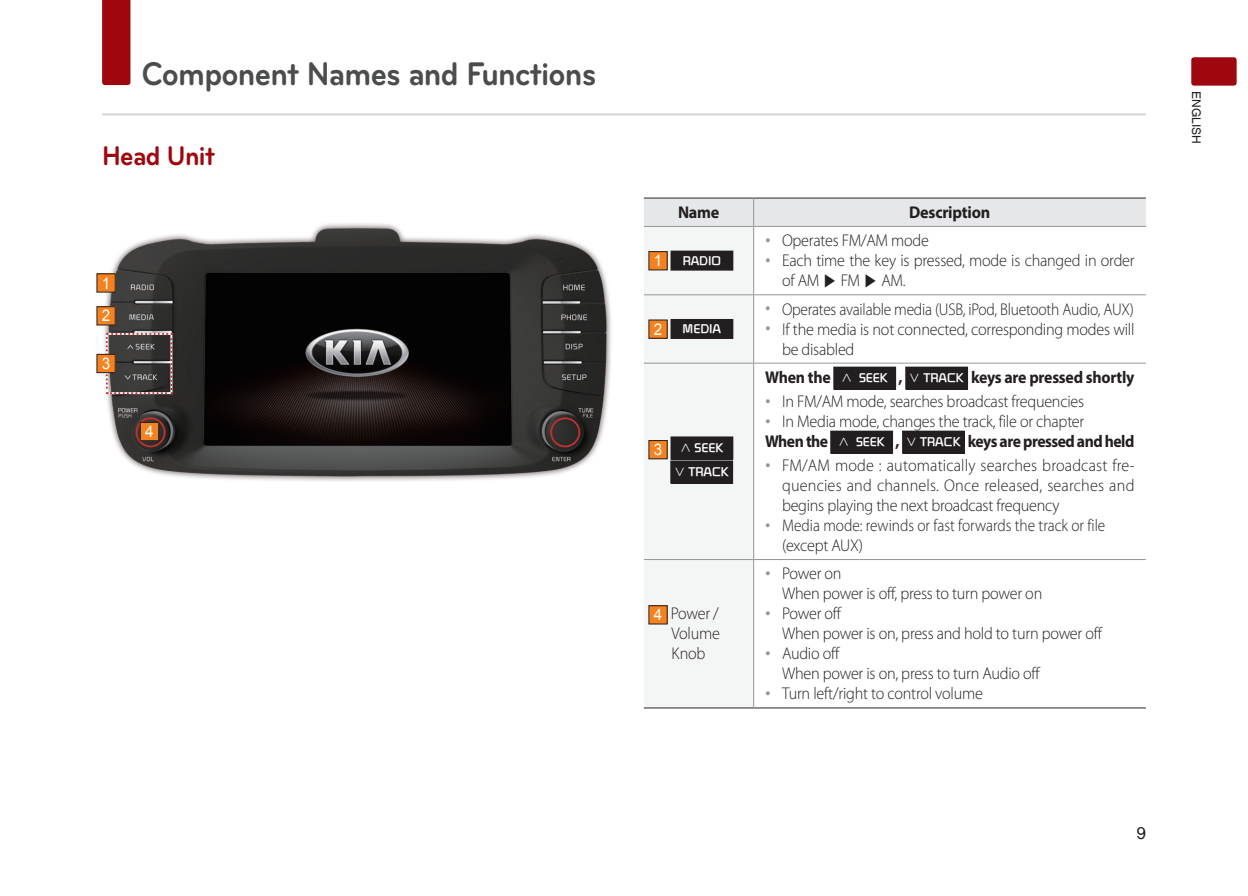
<style>
.page{position:relative;width:1248px;height:896px;background:#fff}
.page>*{position:absolute;margin:0;border:0;box-sizing:border-box;transform-origin:0 0}
.t1{font:700 34px "Bryant LG";letter-spacing:-.025em;color:#4b4c4d;scale:.93 1}
.중제목{font:700 28px "Bryant LG";letter-spacing:-.025em;color:#9d070d;scale:.93 1}
.표본문-영어_좌측{font:300 17px/20px "Myriad Pro";letter-spacing:-.015em;color:#231f20;scale:.95 1}
.표본문-영어_좌측-2{font:300 17px "Myriad Pro";letter-spacing:-.015em;color:#231f20;scale:.91 1}
.표본문-영어_좌측-3{font:300 17px "Myriad Pro";letter-spacing:-.015em;color:#231f20;scale:.9 1}
.표본문-영어_좌측_bold{font:700 17px "Myriad Pro";letter-spacing:-.03em;color:#231f20;scale:.93 1}
.표본문-영어_좌측_bold-2{font:700 17px "Myriad Pro";letter-spacing:-.03em;color:#231f20;scale:.92 1}
.표본문-영어가운데{font:700 17px "Myriad Pro";letter-spacing:-.015em;color:#231f20;scale:.95 1}
.표본문-영어{font:300 17px "Myriad Pro";letter-spacing:-.015em;color:#231f20;scale:.95 1}
.도안번호{font:16px "Arial";color:#fff;scale:.95 1}
.t2{font:16px "YDIYGO330";color:#231f20}
.t3{font:700 12px "Cube";color:#fff}
.t4{font:12px "Helvetica";color:#231f20}
.s1{font-family:"Gulim";font-weight:400;font-size:16px;color:#939598}
.s2{font-family:"Nanum Gothic";font-weight:400}
</style>
<div class="page">
<hr style="left:102px;top:113px;width:1043px;height:2px;background:#d1d2d4">
<div style="left:102px;top:0;width:28px;height:85px;background:#9d070d"></div>
<div style="left:1191px;top:57px;width:45px;height:29px;background:#9d070d;border-radius:3px"></div>
<img style="left:96px;top:223px;width:515px;height:258px">
<div style="left:644px;top:227px;width:109px;height:480px;background:#f4f5f5"></div>
<hr style="left:643px;top:197px;width:110px;height:2px;background:#6c6d70">
<hr style="left:753px;top:197px;width:392px;height:2px;background:#6c6d70">
<div style="left:643px;top:198px;width:502px;height:28px;background:#e6e7e9"></div>
<hr style="left:753px;top:226px;width:392px;height:1px;background:#939598">
<hr style="left:643px;top:294px;width:110px;height:1px;background:#939598">
<hr style="left:753px;top:294px;width:392px;height:1px;background:#939598">
<hr style="left:753px;top:295px;width:1px;height:68px;background:#939598">
<hr style="left:753px;top:363px;width:392px;height:1px;background:#939598">
<hr style="left:643px;top:559px;width:110px;height:1px;background:#939598">
<hr style="left:753px;top:559px;width:392px;height:1px;background:#939598">
<hr style="left:753px;top:560px;width:1px;height:147px;background:#939598">
<hr style="left:643px;top:226px;width:110px;height:1px;background:#939598">
<hr style="left:643px;top:363px;width:110px;height:1px;background:#939598">
<hr style="left:753px;top:363px;width:1px;height:196px;background:#939598">
<hr style="left:753px;top:227px;width:1px;height:67px;background:#939598">
<hr style="left:643px;top:707px;width:110px;height:1px;background:#6c6d70">
<hr style="left:753px;top:707px;width:392px;height:1px;background:#6c6d70">
<div style="left:648px;top:252px;width:19px;height:18px;background:#f58220"></div>
<div style="left:671px;top:251px;width:61px;height:19px;background:#231f20"></div>
<div style="left:670px;top:251px;width:63px;height:19px;border:1px solid #231f20"></div>
<div style="left:648px;top:320px;width:19px;height:18px;background:#f58220"></div>
<div style="left:671px;top:319px;width:61px;height:19px;background:#231f20"></div>
<div style="left:670px;top:319px;width:63px;height:20px;border:1px solid #231f20"></div>
<div style="left:648px;top:440px;width:19px;height:19px;background:#f58220"></div>
<div style="left:671px;top:437px;width:61px;height:22px;background:#231f20"></div>
<div style="left:670px;top:437px;width:63px;height:22px;border:1px solid #231f20"></div>
<div style="left:670px;top:461px;width:62px;height:22px;background:#231f20"></div>
<div style="left:833px;top:367px;width:62px;height:22px;background:#231f20"></div>
<div style="left:905px;top:367px;width:62px;height:22px;background:#231f20"></div>
<div style="left:830px;top:431px;width:62px;height:22px;background:#231f20"></div>
<div style="left:902px;top:431px;width:62px;height:22px;background:#231f20"></div>
<div style="left:648px;top:606px;width:19px;height:18px;background:#f58220"></div>
<div style="left:140px;top:422px;width:19px;height:19px;background:#f58220"></div>
<div style="left:140px;top:422px;width:19px;height:19px;border:1px solid #231f20"></div>
<div style="left:97px;top:274px;width:18px;height:18px;background:#f58220"></div>
<div style="left:96px;top:273px;width:20px;height:20px;border:1px solid #231f20"></div>
<div style="left:97px;top:307px;width:18px;height:18px;background:#f58220"></div>
<div style="left:96px;top:306px;width:20px;height:19px;border:1px solid #231f20"></div>
<svg style="left:106px;top:333px;width:66px;height:61px;background:#544c4c"></svg>
<div style="left:97px;top:354px;width:18px;height:19px;background:#f58220"></div>
<div style="left:96px;top:354px;width:20px;height:19px;border:1px solid #231f20"></div>
<h1 class="t1" style="left:142px;top:53px;width:490px">Component Names and Functions</h1>
<p class="중제목" style="left:102px;top:138px;width:123px">Head Unit</p>
<p class="도안번호" style="left:102px;top:272px;width:10px">1</p>
<p class="도안번호" style="left:102px;top:305px;width:10px">2</p>
<p class="도안번호" style="left:102px;top:353px;width:10px">3</p>
<p class="도안번호" style="left:145px;top:421px;width:10px">4</p>
<p class="표본문-영어가운데" style="left:678px;top:201px;width:45px">Name</p>
<p class="표본문-영어가운데" style="left:909px;top:201px;width:87px">Description</p>
<p class="도안번호" style="left:653px;top:250px;width:10px">1</p>
<p class="t3" style="left:682px;top:252px;width:40px">RADIO</p>
<p class="도안번호" style="left:653px;top:318px;width:10px">2</p>
<p class="t3" style="left:682px;top:320px;width:40px">MEDIA</p>
<p class="도안번호" style="left:653px;top:439px;width:10px">3</p>
<p class="t3" style="left:680px;top:439px;width:44px">∧ SEEK</p>
<p class="t3" style="left:674px;top:463px;width:56px">∨ TRACK</p>
<p class="도안번호" style="left:653px;top:604px;width:10px">4</p>
<p class="표본문-영어_좌측" style="left:670px;top:603px;width:53px;text-align:justify">Power / Volume Knob</p>
<p class="표본문-영어_좌측" style="left:765px;top:230px;width:174px"><span class="s1">•</span> Operates FM/AM mode</p>
<p class="표본문-영어_좌측" style="left:782px;top:250px;width:372px;text-indent:-17px"><span class="s1">•</span> Each time the key is pressed, mode is changed in order of AM <span class="s2">▶</span> FM <span class="s2">▶</span> AM.</p>
<p class="표본문-영어_좌측-2" style="left:765px;top:299px;width:406px"><span class="s1">•</span> Operates available media (USB, iPod, Bluetooth Audio, AUX)</p>
<p class="표본문-영어_좌측" style="left:782px;top:319px;width:372px;text-indent:-17px"><span class="s1">•</span> If the media is not connected, corresponding modes will be disabled</p>
<p class="t3" style="left:909px;top:369px;width:56px">∨ TRACK</p>
<p class="표본문-영어_좌측_bold" style="left:970px;top:366px;width:177px">keys are pressed shortly</p>
<p class="표본문-영어_좌측" style="left:765px;top:391px;width:337px"><span class="s1">•</span> In FM/AM mode, searches broadcast frequencies</p>
<p class="표본문-영어_좌측" style="left:765px;top:411px;width:337px"><span class="s1">•</span> In Media mode, changes the track, file or chapter</p>
<p class="표본문-영어_좌측_bold-2" style="left:765px;top:430px;width:70px">When the</p>
<p class="t3" style="left:838px;top:433px;width:48px">∧ SEEK</p>
<p class="표본문-영어_좌측_bold" style="left:895px;top:430px;width:6px">,</p>
<p class="표본문-영어_좌측_bold" style="left:765px;top:366px;width:72px">When the</p>
<p class="t3" style="left:841px;top:369px;width:48px">∧ SEEK</p>
<p class="표본문-영어_좌측_bold" style="left:898px;top:366px;width:6px">,</p>
<p class="t3" style="left:906px;top:433px;width:56px">∨ TRACK</p>
<p class="표본문-영어_좌측_bold-2" style="left:967px;top:430px;width:182px">keys are pressed and held</p>
<p class="표본문-영어_좌측" style="left:782px;top:455px;width:372px;text-align:justify;text-indent:-17px"><span class="s1">•</span> FM/AM mode : automatically searches broadcast fre&shy;quencies and channels. Once released, searches and begins playing the next broadcast frequency</p>
<p class="표본문-영어_좌측-3" style="left:765px;top:515px;width:379px"><span class="s1">•</span> Media mode: rewinds or fast forwards the track or file</p>
<p class="표본문-영어" style="left:782px;top:535px;width:87px">(except AUX)</p>
<p class="표본문-영어_좌측" style="left:782px;top:563px;width:275px;text-indent:-17px"><span class="s1">•</span> Power on<br>When power is off, press to turn power on</p>
<p class="표본문-영어_좌측" style="left:782px;top:603px;width:338px;text-indent:-17px"><span class="s1">•</span> Power off<br>When power is on, press and hold to turn power off</p>
<p class="표본문-영어_좌측" style="left:782px;top:643px;width:273px;text-indent:-17px"><span class="s1">•</span> Audio off<br>When power is on, press to turn Audio off</p>
<p class="표본문-영어_좌측" style="left:765px;top:683px;width:231px"><span class="s1">•</span> Turn left/right to control volume</p>
<p class="t4" style="left:1202px;top:91px;width:54px;rotate:90deg">ENGLISH</p>
<p class="t2" style="left:1136px;top:824px;width:10px">9</p>
</div>
